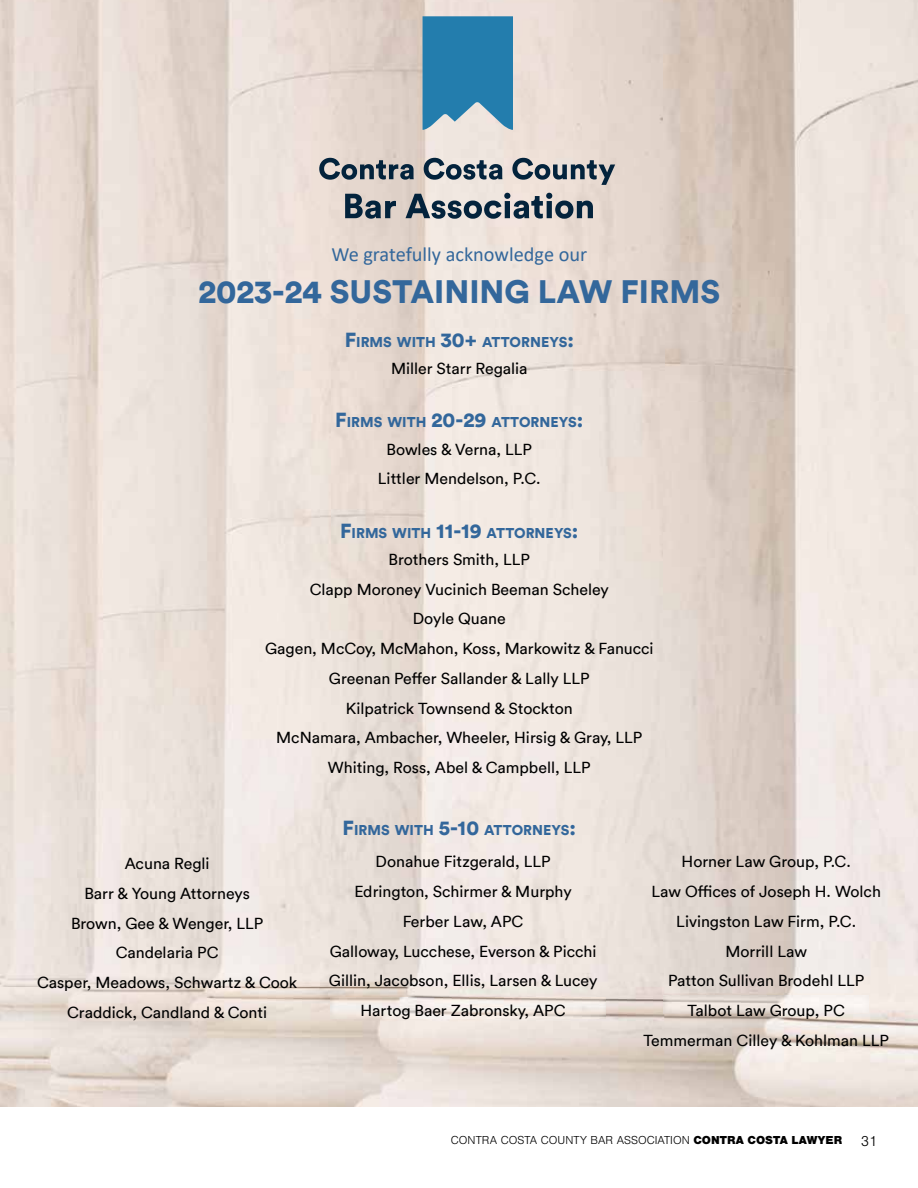
<style>
.page{position:relative;width:918px;height:1188px;background:#fff}
.page>*{position:absolute;margin:0;border:0;box-sizing:border-box;transform-origin:0 0}
.t1{font:900 32.4px "Circular";color:#33679b}
.t2{font:20.4px "Calibri";color:#33679b}
.t3{font:15.9px/29.7px "Circular";color:#000;text-align:center}
.t4{font:900 14.25px "Circular";color:#33679b}
.t5{font:300 12px "Nimbus San";color:#000}
.s1{font-size:20.4px}
.s2{font-weight:900}
.s3{font-size:15px}
</style>
<div class="page">
<img style="left:0;top:0;width:918px;height:1107px">
<svg style="left:423px;top:16px;width:90px;height:114px;background:#3a88b2"></svg>
<svg style="left:345px;top:194px;width:51px;height:25px"></svg>
<svg style="left:406px;top:193px;width:187px;height:26px;background:#8a9096"></svg>
<svg style="left:319px;top:158px;width:95px;height:22px;background:#84898f"></svg>
<svg style="left:424px;top:158px;width:78px;height:22px;background:#858e96"></svg>
<svg style="left:512px;top:158px;width:103px;height:27px;background:#9d9fa1"></svg>
<img style="left:331px;top:997px;width:275px;height:21px">
<img style="left:664px;top:995px;width:205px;height:18px">
<p class="t2" style="left:331px;top:240px;width:257px">We gratefully acknowledge our</p>
<h1 class="t1" style="left:198px;top:270px;width:523px">2023-24 SUSTAINING LAW FIRMS</h1>
<p class="t4" style="left:345px;top:332px;width:231px"><span class="s1">F</span>IRMS WITH <span class="s1">30+</span> ATTORNEYS<span class="s1">:</span></p>
<p class="t3" style="left:391px;top:353px;width:138px">Miller Starr Regalia</p>
<p class="t4" style="left:335px;top:413px;width:250px"><span class="s1">F</span>IRMS WITH <span class="s1">20-29</span> ATTORNEYS<span class="s1">:</span></p>
<p class="t3" style="left:378px;top:434px;width:164px">Bowles &amp; Verna, LLP<br>Littler Mendelson, P.C.</p>
<p class="t4" style="left:340px;top:523px;width:240px"><span class="s1">F</span>IRMS WITH <span class="s1">11-19</span> ATTORNEYS<span class="s1">:</span></p>
<p class="t3" style="left:265px;top:544px;width:390px">Brothers Smith, LLP<br>Clapp Moroney Vucinich Beeman Scheley<br>Doyle Quane<br>Gagen, McCoy, McMahon, Koss, Markowitz &amp; Fanucci Greenan Peffer Sallander &amp; Lally LLP<br>Kilpatrick Townsend &amp; Stockton<br>McNamara, Ambacher, Wheeler, Hirsig &amp; Gray, LLP Whiting, Ross, Abel &amp; Campbell, LLP</p>
<p class="t4" style="left:343px;top:820px;width:235px"><span class="s1">F</span>IRMS WITH <span class="s1">5-10</span> ATTORNEYS<span class="s1">:</span></p>
<p class="t3" style="left:37px;top:848px;width:262px">Acuna Regli<br>Barr &amp; Young Attorneys<br>Brown, Gee &amp; Wenger, LLP<br>Candelaria PC<br>Casper, Meadows, Schwartz &amp; Cook<br>Craddick, Candland &amp; Conti</p>
<p class="t3" style="left:329px;top:847px;width:270px">Donahue Fitzgerald, LLP<br>Edrington, Schirmer &amp; Murphy<br>Ferber Law, APC<br>Galloway, Lucchese, Everson &amp; Picchi<br>Gillin, Jacobson, Ellis, Larsen &amp; Lucey<br>Hartog Baer Zabronsky, APC</p>
<p class="t3" style="left:643px;top:847px;width:247px">Horner Law Group, P.C.<br>Law Offices of Joseph H. Wolch<br>Livingston Law Firm, P.C.<br>Morrill Law<br>Patton Sullivan Brodehl LLP<br>Talbot Law Group, PC<br>Temmerman Cilley &amp; Kohlman LLP</p>
<p class="t5" style="left:451px;top:1134px;width:428px">CONTRA COSTA COUNTY BAR ASSOCIATION <span class="s2">CONTRA COSTA LAWYER</span> <span class="s3">31</span></p>
</div>
